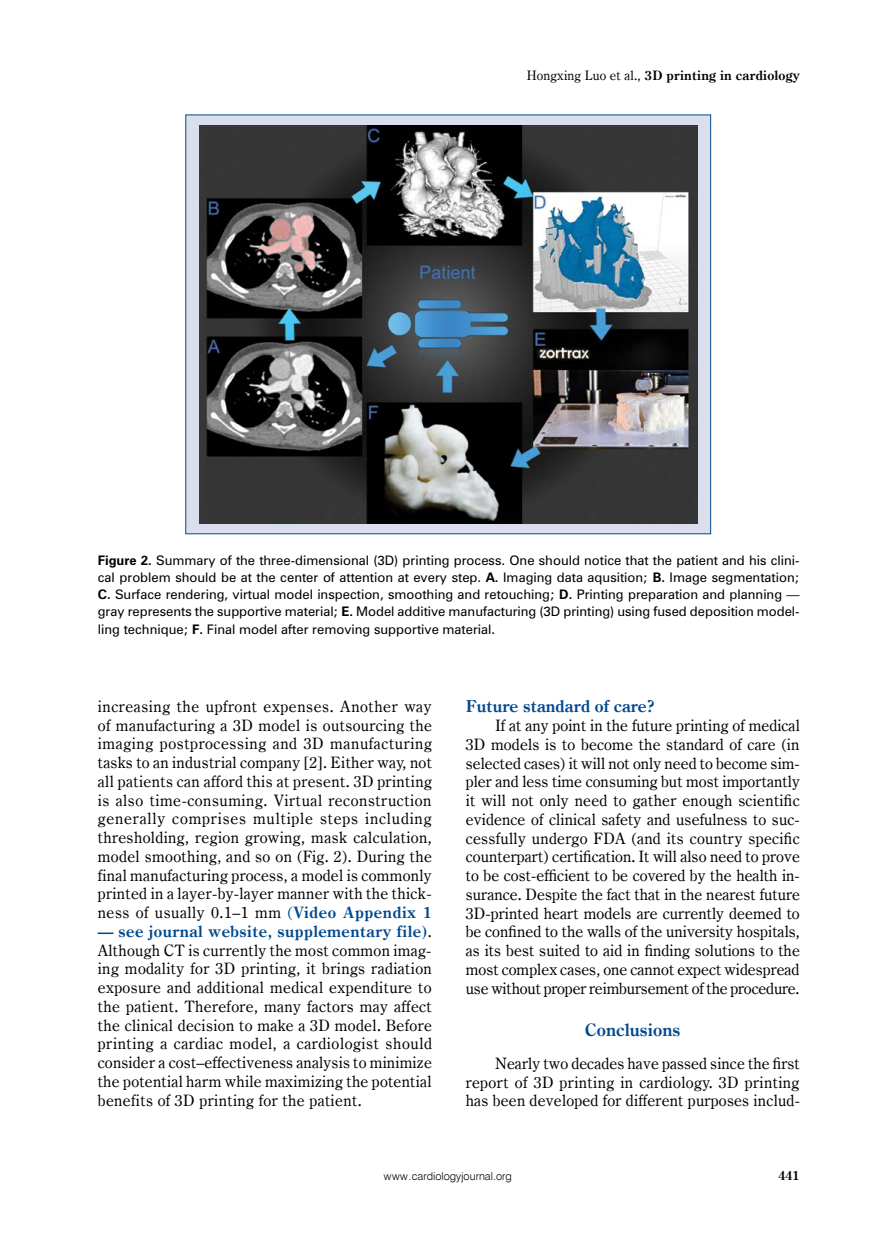
<style>
.page{position:relative;width:872px;height:1234px;background:#fff}
.page>*{position:absolute;margin:0;border:0;box-sizing:border-box;transform-origin:0 0}
.t1{font:700 17.25px "Century Oldst EU";color:#004990}
.t2{font:700 16.5px "Century Oldst EU";color:#004990}
.t3{font:15.75px/18.8px "Century Oldst EU";letter-spacing:.015em;color:#000;text-align:justify}
.t4{font:700 13.05px "Century Oldst EU";letter-spacing:.015em;color:#000}
.t5{font:700 12.75px "Century Oldst EU";color:#000}
.t6{font:12px/17.2px "Zurich PL";color:#000;text-align:justify}
.t7{font:10.95px "Swis 721 Lt EU";color:#000}
.s1{font-weight:400}
.s2{font-weight:700}
.s3{color:#004990}
.s4{font-weight:700;color:#004990}
</style>
<div class="page">
<div style="left:185px;top:114px;width:526px;height:420px;background:#dbdeed"></div>
<img style="left:200px;top:125px;width:498px;height:398px">
<p class="t4" style="left:527px;top:67px;width:275px"><span class="s1">Hongxing Luo et al.,</span> 3D printing in cardiology</p>
<p class="t6" style="left:98px;top:551px;width:703px"><span class="s2">Figure 2.</span> Summary of the three-dimensional (3D) printing process. One should notice that the patient and his clini&shy;cal problem should be at the center of attention at every step. <span class="s2">A.</span> Imaging data aqusition; <span class="s2">B.</span> Image segmentation; <span class="s2">C.</span> Surface rendering, virtual model inspection, smoothing and retouching; <span class="s2">D.</span> Printing preparation and planning — gray represents the supportive material; <span class="s2">E.</span> Model additive manufacturing (3D printing) using fused deposition model&shy;ling technique; <span class="s2">F.</span> Final model after removing supportive material.</p>
<p class="t3" style="left:98px;top:697px;width:336px">increasing the upfront expenses. Another way of manufacturing a 3D model is outsourcing the imaging postprocessing and 3D manufacturing tasks to an industrial company [2]. Either way, not all patients can afford this at present. 3D printing is also time-consuming. Virtual reconstruction generally comprises multiple steps including thresholding, region growing, mask calculation, model smoothing, and so on (Fig. 2). During the final manufacturing process, a model is commonly printed in a layer-by-layer manner with the thick&shy;ness of usually 0.1–1 mm <span class="s3">(</span><span class="s4">Video Appendix 1</span></p>
<p class="t3" style="left:98px;top:922px;width:335px"><span class="s4">— see journal website, supplementary file)</span>.<br>Although CT is currently the most common imag&shy;ing modality for 3D printing, it brings radiation exposure and additional medical expenditure to the patient. Therefore, many factors may affect the clinical decision to make a 3D model. Before printing a cardiac model, a cardiologist should consider a cost–effectiveness analysis to minimize the potential harm while maximizing the potential benefits of 3D printing for the patient.</p>
<p class="t2" style="left:466px;top:696px;width:191px">Future standard of care?</p>
<p class="t3" style="left:466px;top:716px;width:336px;text-indent:30px">If at any point in the future printing of medical 3D models is to become the standard of care (in selected cases) it will not only need to become sim&shy;pler and less time consuming but most importantly it will not only need to gather enough scientific evidence of clinical safety and usefulness to suc&shy;cessfully undergo FDA (and its country specific counterpart) certification. It will also need to prove to be cost-efficient to be covered by the health in&shy;surance. Despite the fact that in the nearest future 3D-printed heart models are currently deemed to be confined to the walls of the university hospitals, as its best suited to aid in finding solutions to the most complex cases, one cannot expect widespread use without proper reimbursement of the procedure.</p>
<p class="t1" style="left:585px;top:1018px;width:97px">Conclusions</p>
<p class="t3" style="left:466px;top:1053px;width:336px;text-indent:30px">Nearly two decades have passed since the first report of 3D printing in cardiology. 3D printing has been developed for different purposes includ-</p>
<p class="t7" style="left:384px;top:1169px;width:129px">www.cardiologyjournal.org</p>
<p class="t5" style="left:778px;top:1167px;width:23px">441</p>
</div>
